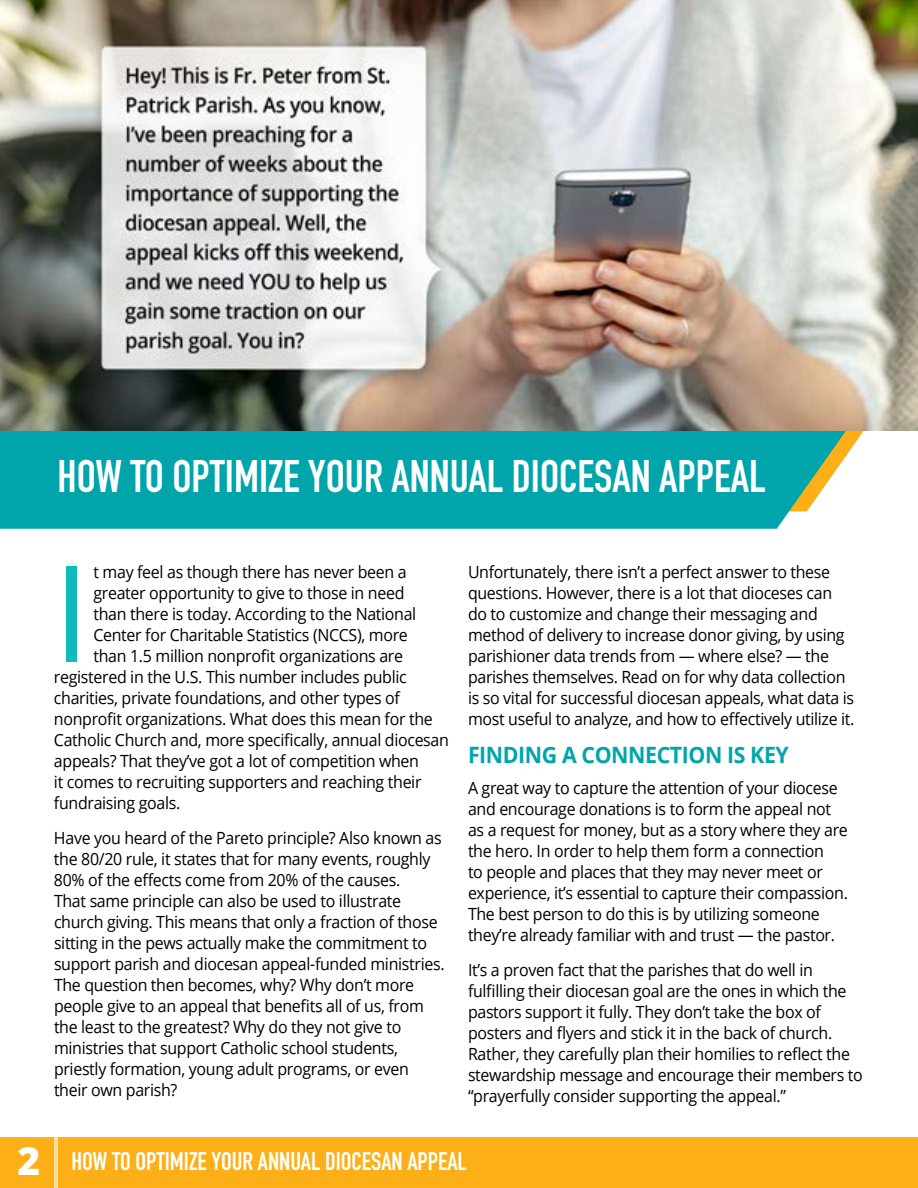
<style>
.page{position:relative;width:918px;height:1188px;background:#fff}
.page>*{position:absolute;margin:0;border:0;box-sizing:border-box;transform-origin:0 0}
.t1{font:134.4px "Open Sans";color:#0fbbbb;scale:.95 1}
.t2{font:700 45px "DIN Condensed";color:#fff}
.t3{font:700 25.2px "DIN Condensed";color:#fff}
.t4{font:700 22.5px "Open Sans";letter-spacing:-.02em;color:#00a5ab;scale:.95 1}
.t5{font:16.8px/21px "Open Sans";letter-spacing:-.02em;color:#000;scale:.95 1}
.s1{font-family:"Open Sans";font-weight:800;font-size:39px}
</style>
<div class="page">
<div style="left:0;top:1138px;width:918px;height:50px;background:#fcaf17"></div>
<svg style="left:54px;top:1137px;width:4px;height:51px"></svg>
<div style="left:0;top:431px;width:849px;height:98px;background:#00a5ab"></div>
<img style="left:0;top:0;width:918px;height:431px">
<h2 class="t2" style="left:58px;top:446px;width:710px">HOW TO OPTIMIZE YOUR ANNUAL DIOCESAN APPEAL</h2>
<h1 class="t1" style="left:54px;top:522px;width:39px">I</h1>
<p class="t5" style="left:93px;top:561px;width:331px">t may feel as though there has never been a</p>
<p class="t5" style="left:93px;top:582px;width:329px">greater opportunity to give to those in need</p>
<p class="t5" style="left:93px;top:603px;width:341px">than there is today. According to the National</p>
<p class="t5" style="left:93px;top:624px;width:332px">Center for Charitable Statistics (NCCS), more</p>
<p class="t5" style="left:93px;top:645px;width:327px">than 1.5 million nonprofit organizations are</p>
<p class="t5" style="left:54px;top:666px;width:373px">registered in the U.S. This number includes public</p>
<p class="t5" style="left:54px;top:687px;width:366px">charities, private foundations, and other types of</p>
<p class="t5" style="left:54px;top:708px;width:400px">nonprofit organizations. What does this mean for the</p>
<p class="t5" style="left:54px;top:729px;width:417px">Catholic Church and, more specifically, annual diocesan</p>
<p class="t5" style="left:54px;top:750px;width:386px">appeals? That they’ve got a lot of competition when</p>
<p class="t5" style="left:54px;top:771px;width:388px">it comes to recruiting supporters and reaching their</p>
<p class="t5" style="left:54px;top:792px;width:134px">fundraising goals.</p>
<p class="t5" style="left:54px;top:827px;width:413px">Have you heard of the Pareto principle? Also known as the 80/20 rule, it states that for many events, roughly 80% of the effects come from 20% of the causes.<br>That same principle can also be used to illustrate church giving. This means that only a fraction of those sitting in the pews actually make the commitment to support parish and diocesan appeal-funded ministries.<br>The question then becomes, why? Why don’t more people give to an appeal that benefits all of us, from the least to the greatest? Why do they not give to ministries that support Catholic school students, priestly formation, young adult programs, or even their own parish?</p>
<p class="t5" style="left:468px;top:561px;width:408px">Unfortunately, there isn’t a perfect answer to these questions. However, there is a lot that dioceses can do to customize and change their messaging and method of delivery to increase donor giving, by using parishioner data trends from — where else? — the parishes themselves. Read on for why data collection is so vital for successful diocesan appeals, what data is most useful to analyze, and how to effectively utilize it.</p>
<h3 class="t4" style="left:468px;top:739px;width:339px">FINDING A CONNECTION IS KEY</h3>
<p class="t5" style="left:468px;top:777px;width:402px">A great way to capture the attention of your diocese and encourage donations is to form the appeal not as a request for money, but as a story where they are the hero. In order to help them form a connection<br>to people and places that they may never meet or experience, it’s essential to capture their compassion.<br>The best person to do this is by utilizing someone they’re already familiar with and trust — the pastor.</p>
<p class="t5" style="left:468px;top:959px;width:417px">It’s a proven fact that the parishes that do well in fulfilling their diocesan goal are the ones in which the pastors support it fully. They don’t take the box of posters and flyers and stick it in the back of church.<br>Rather, they carefully plan their homilies to reflect the stewardship message and encourage their members to “prayerfully consider supporting the appeal.”</p>
<h3 class="t3" style="left:17px;top:1144px;width:451px"><span class="s1">2</span> HOW TO OPTIMIZE YOUR ANNUAL DIOCESAN APPEAL</h3>
</div>
